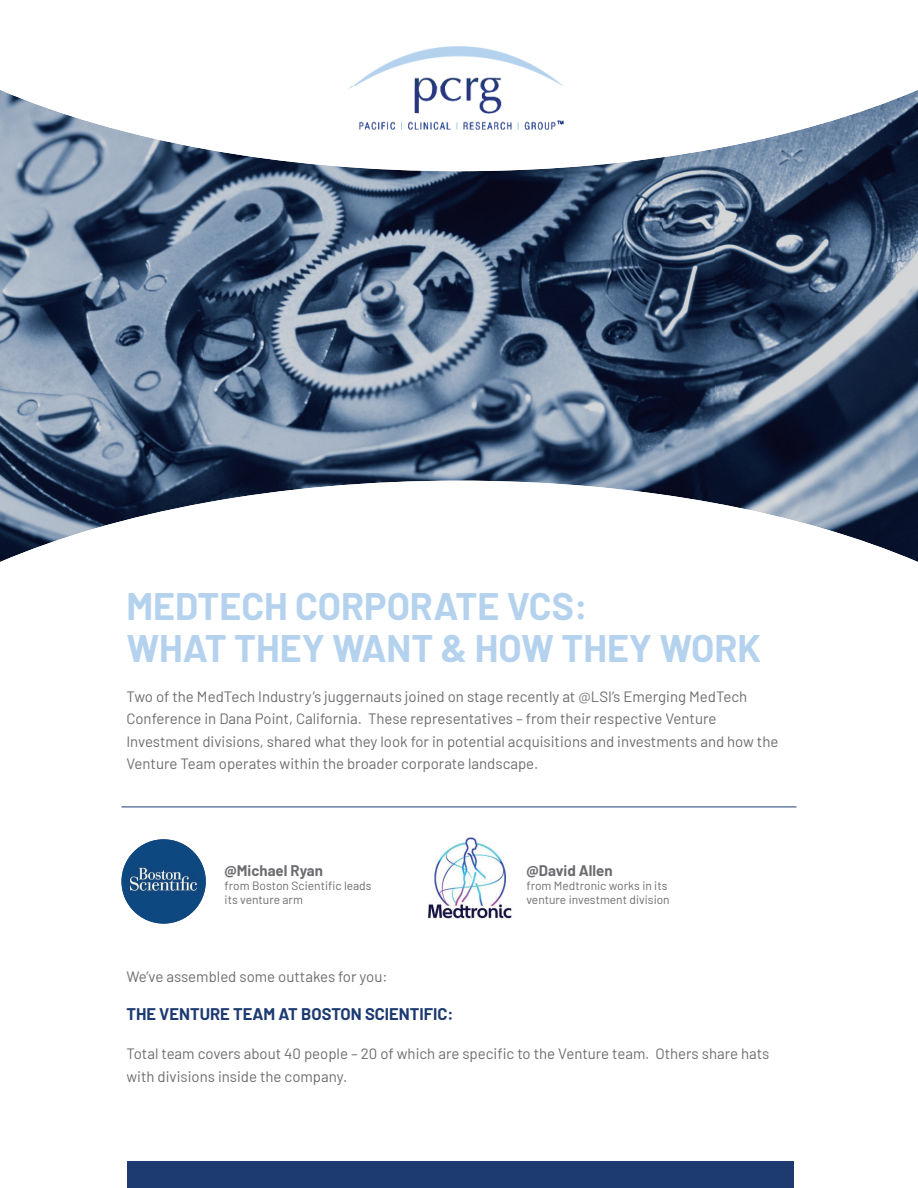
<style>
.page{position:relative;width:918px;height:1188px;background:#fff}
.page>*{position:absolute;margin:0;border:0;box-sizing:border-box;transform-origin:0 0}
.t1{font:700 37.5px/42px "Barlow";color:#b4d2ee}
.t2{font:700 16.5px "Barlow";color:#1d3b71}
.t3{font:15px/22.5px "Barlow";color:#6c6d70}
.t4{font:700 15px "Barlow";color:#6c6d70}
.t5{font:12px/14.4px "Barlow";color:#6c6d70}
</style>
<div class="page">
<img style="left:353px;top:46px;width:210px;height:40px">
<img style="left:0;top:171px;width:203px;height:310px">
<img style="left:715px;top:171px;width:203px;height:310px">
<img style="left:203px;top:171px;width:512px;height:310px">
<svg style="left:0;top:481px;width:918px;height:81px"></svg>
<svg style="left:0;top:86px;width:918px;height:85px"></svg>
<div style="left:127px;top:1161px;width:666px;height:27px;background:#1d3b71"></div>
<img style="left:122px;top:839px;width:84px;height:85px;border-radius:42px">
<img style="left:427px;top:837px;width:85px;height:82px">
<hr style="left:122px;top:807px;width:674px;height:1px;background:#1d3b71">
<h1 class="t1" style="left:126px;top:583px;width:636px">MEDTECH CORPORATE VCS:<br>WHAT THEY WANT &amp; HOW THEY WORK</h1>
<p class="t3" style="left:126px;top:684px;width:654px">Two of the MedTech Industry’s juggernauts joined on stage recently at @LSI’s Emerging MedTech Conference in Dana Point, California. These representatives – from their respective Venture Investment divisions, shared what they look for in potential acquisitions and investments and how the Venture Team operates within the broader corporate landscape.</p>
<p class="t4" style="left:225px;top:859px;width:100px">@Michael Ryan</p>
<p class="t5" style="left:225px;top:878px;width:148px">from Boston Scientific leads its venture arm</p>
<p class="t4" style="left:526px;top:859px;width:88px">@David Allen</p>
<p class="t5" style="left:526px;top:878px;width:145px">from Medtronic works in its venture investment division</p>
<p class="t3" style="left:126px;top:964px;width:263px">We’ve assembled some outtakes for you:</p>
<p class="t2" style="left:126px;top:1002px;width:329px">THE VENTURE TEAM AT BOSTON SCIENTIFIC:</p>
<p class="t3" style="left:126px;top:1041px;width:645px">Total team covers about 40 people – 20 of which are specific to the Venture team. Others share hats with divisions inside the company.</p>
</div>
